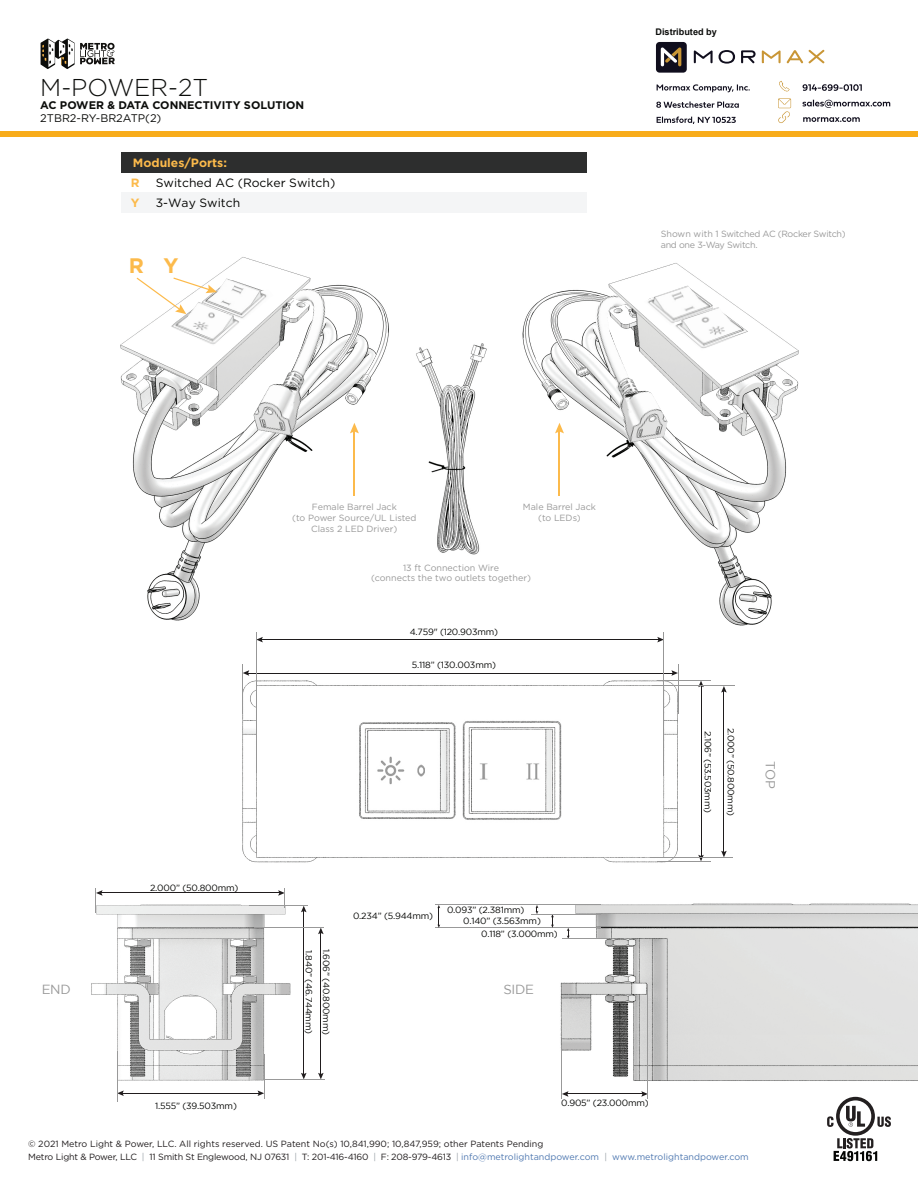
<style>
.page{position:relative;width:918px;height:1188px;background:#fff}
.page>*{position:absolute;margin:0;border:0;box-sizing:border-box;transform-origin:0 0}
.t1{font:300 24.3px "Gotham";color:#0c0d0b}
.t2{font:700 21px "Gotham";color:#fcba4b}
.t3{font:13.2px "Gotham";letter-spacing:-.02em;color:#999}
.t4{font:13.2px "Gotham";color:#979797}
.t5{font:12px/20.2px "Gotham";color:#040503}
.t6{font:700 12px/20.2px "Gotham";color:#fcba4b}
.t7{font:700 11.1px "Gotham";color:#0c0d0b}
.t8{font:11.1px "Gotham";color:#0c0d0b}
.t9{font:700 9.15px "Arial";color:#0c0d0b}
.t10{font:9px/12.8px "Gotham";color:#211d1e}
.t11{font:9px "Gotham";letter-spacing:-.02em;color:#040503}
.t12{font:9px/10.8px "Gotham";color:#999;text-align:center}
.t13{font:9px/10.8px "Gotham";letter-spacing:-.03em;color:#999}
.s1{color:#9ba2a9}
.s2{color:#5079b1}
</style>
<div class="page">
<svg style="left:41px;top:39px;width:74px;height:30px"></svg>
<div style="left:0;top:131px;width:918px;height:6px;background:#f8ac1a"></div>
<svg style="left:803px;top:117px;width:57px;height:5px"></svg>
<svg style="left:803px;top:100px;width:87px;height:8px"></svg>
<svg style="left:778px;top:98px;width:13px;height:25px"></svg>
<svg style="left:779px;top:81px;width:11px;height:11px"></svg>
<svg style="left:803px;top:84px;width:59px;height:7px"></svg>
<svg style="left:656px;top:84px;width:94px;height:40px"></svg>
<svg style="left:719px;top:50px;width:16px;height:14px"></svg>
<svg style="left:762px;top:50px;width:19px;height:13px"></svg>
<svg style="left:694px;top:50px;width:19px;height:13px"></svg>
<svg style="left:809px;top:50px;width:15px;height:13px"></svg>
<svg style="left:741px;top:50px;width:15px;height:13px"></svg>
<svg style="left:787px;top:50px;width:16px;height:13px"></svg>
<div style="left:656px;top:42px;width:31px;height:31px;background:#100e1d;border-radius:4px"></div>
<svg style="left:661px;top:47px;width:20px;height:19px"></svg>
<img style="left:242px;top:671px;width:493px;height:192px">
<hr style="left:701px;top:685px;width:1px;height:172px;background:#1f1c1d">
<svg style="left:698px;top:855px;width:6px;height:6px"></svg>
<svg style="left:698px;top:681px;width:6px;height:5px"></svg>
<hr style="left:247px;top:673px;width:427px;height:1px;background:#1f1c1d">
<svg style="left:244px;top:670px;width:5px;height:6px"></svg>
<svg style="left:671px;top:670px;width:7px;height:6px"></svg>
<hr style="left:678px;top:664px;width:1px;height:49px;background:#979797">
<hr style="left:243px;top:664px;width:1px;height:49px;background:#979797">
<hr style="left:658px;top:862px;width:53px;height:1px;background:#979797">
<hr style="left:658px;top:680px;width:53px;height:1px;background:#979797">
<hr style="left:261px;top:639px;width:398px;height:1px;background:#1f1c1d">
<svg style="left:257px;top:637px;width:6px;height:5px"></svg>
<svg style="left:657px;top:637px;width:7px;height:5px"></svg>
<hr style="left:664px;top:632px;width:1px;height:144px;background:#979797">
<hr style="left:256px;top:632px;width:1px;height:141px;background:#979797">
<hr style="left:724px;top:690px;width:1px;height:163px;background:#1f1c1d">
<svg style="left:721px;top:851px;width:6px;height:6px"></svg>
<svg style="left:721px;top:687px;width:6px;height:6px"></svg>
<hr style="left:650px;top:857px;width:83px;height:1px;background:#979797">
<hr style="left:652px;top:686px;width:83px;height:1px;background:#979797">
<img style="left:120px;top:257px;width:239px;height:364px">
<img style="left:555px;top:263px;width:244px;height:363px">
<img style="left:294px;top:281px;width:95px;height:131px">
<img style="left:522px;top:286px;width:104px;height:131px">
<img style="left:416px;top:343px;width:71px;height:212px">
<img style="left:217px;top:278px;width:56px;height:43px">
<img style="left:644px;top:285px;width:69px;height:41px">
<img style="left:354px;top:720px;width:104px;height:101px">
<svg style="left:827px;top:1097px;width:64px;height:64px"></svg>
<img style="left:91px;top:904px;width:204px;height:177px">
<img style="left:556px;top:903px;width:362px;height:179px">
<img style="left:458px;top:715px;width:109px;height:109px">
<hr style="left:122px;top:1093px;width:138px;height:1px;background:#211d1e">
<svg style="left:258px;top:1090px;width:6px;height:6px"></svg>
<svg style="left:118px;top:1090px;width:6px;height:6px"></svg>
<hr style="left:100px;top:893px;width:180px;height:1px;background:#211d1e">
<hr style="left:320px;top:932px;width:1px;height:143px;background:#211d1e">
<svg style="left:318px;top:1073px;width:6px;height:6px"></svg>
<svg style="left:318px;top:928px;width:6px;height:6px"></svg>
<hr style="left:303px;top:910px;width:1px;height:165px;background:#211d1e">
<svg style="left:301px;top:1073px;width:6px;height:6px"></svg>
<svg style="left:301px;top:907px;width:6px;height:5px"></svg>
<hr style="left:249px;top:906px;width:59px;height:1px;background:#999">
<hr style="left:255px;top:927px;width:69px;height:1px;background:#999">
<hr style="left:264px;top:1079px;width:60px;height:1px;background:#999">
<svg style="left:278px;top:888px;width:8px;height:20px"></svg>
<hr style="left:264px;top:1054px;width:1px;height:45px;background:#999">
<svg style="left:96px;top:890px;width:7px;height:23px"></svg>
<hr style="left:117px;top:1051px;width:1px;height:51px;background:#999">
<svg style="left:567px;top:929px;width:3px;height:10px"></svg>
<hr style="left:563px;top:939px;width:46px;height:1px;background:#999">
<hr style="left:435px;top:928px;width:166px;height:1px;background:#999">
<svg style="left:536px;top:906px;width:2px;height:8px"></svg>
<svg style="left:551px;top:915px;width:3px;height:13px"></svg>
<svg style="left:437px;top:906px;width:3px;height:22px"></svg>
<hr style="left:435px;top:905px;width:166px;height:1px;background:#999">
<hr style="left:531px;top:914px;width:70px;height:1px;background:#999">
<hr style="left:566px;top:1094px;width:77px;height:1px;background:#211d1e">
<svg style="left:641px;top:1091px;width:7px;height:6px"></svg>
<svg style="left:563px;top:1091px;width:5px;height:6px"></svg>
<hr style="left:562px;top:1045px;width:1px;height:53px;background:#999">
<hr style="left:648px;top:984px;width:1px;height:114px;background:#999">
<div style="left:122px;top:193px;width:465px;height:20px;background:#f4f5f6"></div>
<div style="left:122px;top:152px;width:465px;height:20px;background:#2d2e2e"></div>
<svg style="left:137px;top:278px;width:80px;height:36px"></svg>
<hr style="left:354px;top:430px;width:1px;height:66px;background:#fcba4b">
<svg style="left:350px;top:423px;width:9px;height:10px"></svg>
<hr style="left:559px;top:430px;width:1px;height:66px;background:#fcba4b">
<svg style="left:555px;top:423px;width:9px;height:10px"></svg>
<img style="left:253px;top:289px;width:73px;height:147px">
<img style="left:595px;top:294px;width:72px;height:149px">
<svg style="left:240px;top:318px;width:6px;height:6px"></svg>
<img style="left:673px;top:307px;width:75px;height:43px">
<img style="left:170px;top:302px;width:70px;height:44px">
<h1 class="t1" style="left:40px;top:72px;width:169px">M-POWER-2T</h1>
<p class="t7" style="left:40px;top:98px;width:266px">AC POWER &amp; DATA CONNECTIVITY SOLUTION</p>
<p class="t8" style="left:40px;top:111px;width:123px">2TBR2-RY-BR2ATP(2)</p>
<h3 class="t6" style="left:133px;top:152px;width:96px">Modules/Ports:</h3>
<h3 class="t6" style="left:131px;top:173px;width:10px">R<br>Y</h3>
<h3 class="t5" style="left:156px;top:173px;width:181px">Switched AC (Rocker Switch)<br>3-Way Switch</h3>
<h2 class="t2" style="left:129px;top:251px;width:51px">R Y</h2>
<p class="t9" style="left:655px;top:26px;width:63px">Distributed by</p>
<p class="t13" style="left:661px;top:228px;width:187px">Shown with 1 Switched AC (Rocker Switch) and one 3-Way Switch.</p>
<p class="t12" style="left:292px;top:501px;width:126px">Female Barrel Jack<br>(to Power Source/UL Listed<br>Class 2 LED Driver)</p>
<p class="t12" style="left:523px;top:501px;width:75px">Male Barrel Jack (to LEDs)</p>
<p class="t12" style="left:371px;top:562px;width:161px">13 ft Connection Wire<br>(connects the two outlets together)</p>
<p class="t11" style="left:410px;top:627px;width:90px">4.759" (120.903mm)</p>
<p class="t11" style="left:150px;top:883px;width:90px">2.000” (50.800mm)</p>
<p class="t11" style="left:412px;top:660px;width:86px">5.118” (130.003mm)</p>
<p class="t11" style="left:353px;top:911px;width:82px">0.234” (5.944mm)</p>
<p class="t11" style="left:447px;top:905px;width:79px">0.093” (2.381mm)</p>
<p class="t11" style="left:463px;top:916px;width:79px">0.140” (3.563mm)</p>
<p class="t11" style="left:481px;top:928px;width:78px">0.118” (3.000mm)</p>
<p class="t11" style="left:314px;top:950px;width:85px;rotate:90deg">1.840” (46.744mm)</p>
<p class="t11" style="left:331px;top:949px;width:87px;rotate:90deg">1.606” (40.800mm)</p>
<h3 class="t3" style="left:42px;top:982px;width:31px">END</h3>
<h3 class="t3" style="left:503px;top:982px;width:32px">SIDE</h3>
<p class="t11" style="left:155px;top:1101px;width:83px">1.555” (39.503mm)</p>
<p class="t11" style="left:561px;top:1098px;width:89px">0.905” (23.000mm)</p>
<p class="t11" style="left:713px;top:731px;width:84px;rotate:90deg">2.106” (53.503mm)</p>
<p class="t11" style="left:736px;top:728px;width:90px;rotate:90deg">2.000” (50.800mm)</p>
<h3 class="t4" style="left:778px;top:761px;width:30px;rotate:90deg">TOP</h3>
<p class="t10" style="left:28px;top:1137px;width:722px">© 2021 Metro Light &amp; Power, LLC. All rights reserved. US Patent No(s) 10,841,990; 10,847,959; other Patents Pending<br>Metro Light &amp; Power, LLC <span class="s1">|</span> 11 Smith St Englewood, NJ 07631 <span class="s1">|</span> T: 201-416-4160 <span class="s1">|</span> F: 208-979-4613 <span class="s1">|</span> <span class="s2">info@metrolightandpower.com</span> <span class="s1">|</span> <span class="s2">www.metrolightandpower.com</span></p>
</div>
